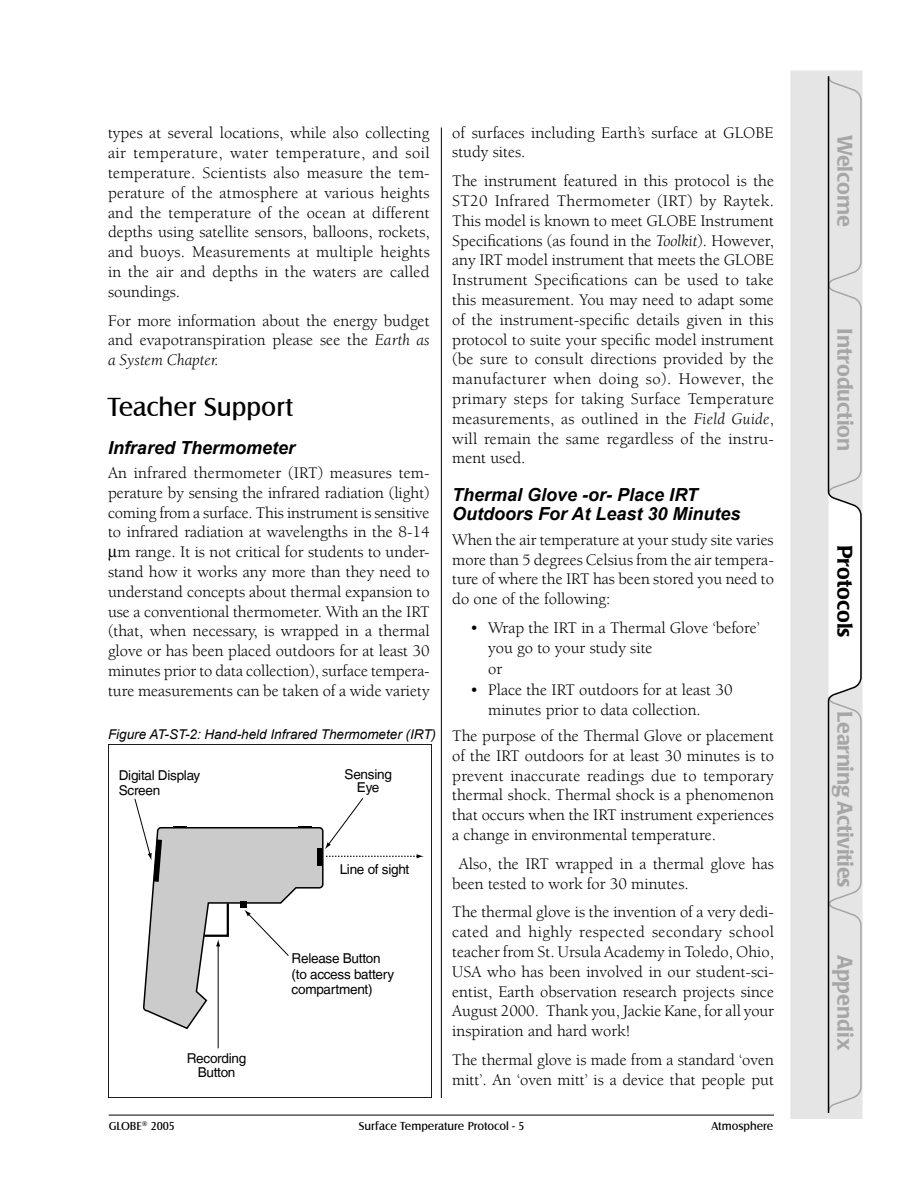
<style>
.page{position:relative;width:918px;height:1188px;background:#fff}
.page>*{position:absolute;margin:0;border:0;box-sizing:border-box;transform-origin:0 0}
.HTML_H2{font:27px "Castle T";color:#000}
.t1{font:500 21px "Poppl Laudatio";color:#a6a6a6}
.t2{font:500 21px "Poppl Laudatio";color:#000}
.HTML_H3{font:italic 700 18px/19.5px "Arial";color:#000}
.HTML_Body_Text{font:16.5px/19.8px "Berkeley";color:#000;text-align:justify}
.HTML_Ordered_List{font:16.5px/19.8px "Berkeley";color:#000}
.t3{font:13.65px/15.1px "Helvetica";letter-spacing:-.02em;color:#000}
.t4{font:italic 13.5px "Arial";color:#000}
.t5{font:12px "Castle T";color:#000}
.s1{font-style:italic}
</style>
<div class="page">
<hr style="left:441px;top:128px;width:1px;height:970px;background:#000">
<hr style="left:109px;top:1115px;width:665px;height:1px;background:#000">
<div style="left:790px;top:71px;width:72px;height:1048px;background:#e5e5e5"></div>
<svg style="left:827px;top:75px;width:35px;height:1039px"></svg>
<hr style="left:218px;top:945px;width:1px;height:103px;background:#000">
<svg style="left:134px;top:798px;width:290px;height:232px"></svg>
<div style="left:108px;top:744px;width:324px;height:354px;border:1px solid #000"></div>
<p class="HTML_Body_Text" style="left:108px;top:124px;width:323px">types at several locations, while also collecting air temperature, water temperature, and soil temperature. Scientists also measure the tem&shy;perature of the atmosphere at various heights and the temperature of the ocean at different depths using satellite sensors, balloons, rockets, and buoys. Measurements at multiple heights in the air and depths in the waters are called soundings.</p>
<p class="HTML_Body_Text" style="left:108px;top:311px;width:323px">For more information about the energy budget and evapotranspiration please see the <span class="s1">Earth as a System Chapter.</span></p>
<p class="HTML_H2" style="left:108px;top:392px;width:187px">Teacher Support</p>
<p class="HTML_H3" style="left:108px;top:438px;width:189px">Infrared Thermometer</p>
<p class="HTML_Body_Text" style="left:108px;top:463px;width:323px;text-align:center">An infrared thermometer (IRT) measures tem&shy;perature by sensing the infrared radiation (light) coming from a surface. This instrument is sensitive to infrared radiation at wavelengths in the 8-14 m range. It is not critical for students to under&shy;stand how it works any more than they need to understand concepts about thermal expansion to use a conventional thermometer. With an the IRT (that, when necessary, is wrapped in a thermal glove or has been placed outdoors for at least 30 minutes prior to data collection), surface tempera&shy;ture measurements can be taken of a wide variety</p>
<p class="t4" style="left:108px;top:725px;width:330px">Figure AT-ST-2: Hand-held Infrared Thermometer (IRT)</p>
<p class="t3" style="left:119px;top:767px;width:83px">Digital Display<br>Screen</p>
<p class="t3" style="left:187px;top:1052px;width:61px;line-height:13.6px;text-align:center">Recording<br>Button</p>
<p class="t3" style="left:345px;top:767px;width:49px;line-height:13.6px;text-align:center">Sensing<br>Eye</p>
<p class="t3" style="left:340px;top:861px;width:71px">Line of sight</p>
<p class="t3" style="left:292px;top:951px;width:104px">Release Button (to access battery compartment)</p>
<p class="HTML_Body_Text" style="left:452px;top:123px;width:323px">of surfaces including Earth’s surface at GLOBE study sites.</p>
<p class="HTML_Body_Text" style="left:452px;top:172px;width:323px">The instrument featured in this protocol is the ST20 Infrared Thermometer (IRT) by Raytek.<br>This model is known to meet GLOBE Instrument Specifications (as found in the <span class="s1">Toolkit</span>). However, any IRT model instrument that meets the GLOBE Instrument Specifications can be used to take this measurement. You may need to adapt some of the instrument-specific details given in this protocol to suite your specific model instrument (be sure to consult directions provided by the manufacturer when doing so). However, the primary steps for taking Surface Temperature measurements, as outlined in the <span class="s1">Field Guide</span>, will remain the same regardless of the instru&shy;ment used.</p>
<p class="HTML_H3" style="left:452px;top:486px;width:290px">Thermal Glove -or- Place IRT<br>Outdoors For At Least 30 Minutes</p>
<p class="HTML_Body_Text" style="left:452px;top:530px;width:323px">When the air temperature at your study site varies more than 5 degrees Celsius from the air tempera&shy;ture of where the IRT has been stored you need to do one of the following:</p>
<p class="HTML_Ordered_List" style="left:488px;top:618px;width:273px;text-indent:-18px">• Wrap the IRT in a Thermal Glove ‘before’ you go to your study site</p>
<p class="HTML_Ordered_List" style="left:488px;top:659px;width:16px">or</p>
<p class="HTML_Ordered_List" style="left:488px;top:681px;width:246px;text-indent:-18px">• Place the IRT outdoors for at least 30 minutes prior to data collection.</p>
<p class="HTML_Body_Text" style="left:452px;top:726px;width:323px">The purpose of the Thermal Glove or placement of the IRT outdoors for at least 30 minutes is to prevent inaccurate readings due to temporary thermal shock. Thermal shock is a phenomenon that occurs when the IRT instrument experiences a change in environmental temperature.</p>
<p class="HTML_Body_Text" style="left:452px;top:854px;width:323px;text-indent:6px">Also, the IRT wrapped in a thermal glove has been tested to work for 30 minutes.</p>
<p class="HTML_Body_Text" style="left:452px;top:903px;width:323px">The thermal glove is the invention of a very dedi&shy;cated and highly respected secondary school teacher from St. Ursula Academy in Toledo, Ohio, USA who has been involved in our student-sci&shy;entist, Earth observation research projects since August 2000. Thank you, Jackie Kane, for all your inspiration and hard work!</p>
<p class="HTML_Body_Text" style="left:452px;top:1050px;width:323px">The thermal glove is made from a standard ‘oven mitt’. An ‘oven mitt’ is a device that people put</p>
<p class="t5" style="left:109px;top:1119px;width:68px">GLOBE<sup>®</sup> 2005</p>
<p class="t5" style="left:359px;top:1119px;width:167px">Surface Temperature Protocol - 5</p>
<p class="t5" style="left:711px;top:1119px;width:63px">Atmosphere</p>
<p class="t1" style="left:857px;top:135px;width:94px;rotate:90deg">Welcome</p>
<p class="t1" style="left:857px;top:328px;width:125px;rotate:90deg">Introduction</p>
<p class="t2" style="left:857px;top:545px;width:94px;rotate:90deg">Protocols</p>
<p class="t1" style="left:857px;top:711px;width:178px;rotate:90deg">Learning Activities</p>
<p class="t1" style="left:857px;top:955px;width:97px;rotate:90deg">Appendix</p>
</div>
